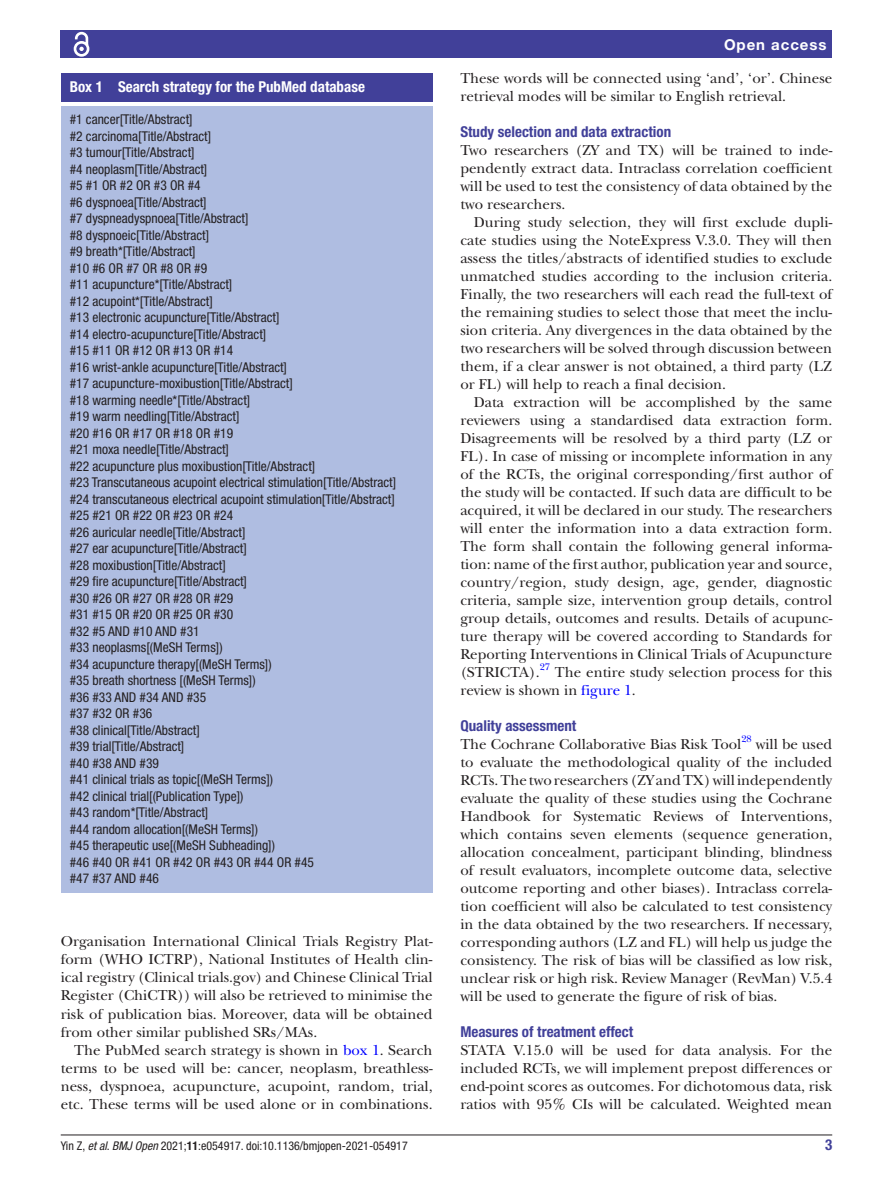
<style>
.page{position:relative;width:893px;height:1191px;background:#fff}
.page>*{position:absolute;margin:0;border:0;box-sizing:border-box;transform-origin:0 0}
.t1{font:15px/18px "New Baskerville";color:#231f20;text-align:justify}
.t2{font:700 condensed 15px "Helvetica Neue LT Std";color:#414099}
.t3{font:700 condensed 15px "Helvetica Neue LT Std";color:#fff}
.t4{font:700 15px "Helvetica Neue LT Std";letter-spacing:.065em;color:#fff}
.t5{font:condensed 13.5px/16.5px "Helvetica Neue LT Std";color:#231f20}
.t6{font:condensed 12px "Helvetica Neue LT Std";color:#231f20}
.t7{font:9.9px "New Baskerville";color:#00f}
.s1{color:#00f}
.s2{font-style:italic}
.s3{font-weight:700}
</style>
<div class="page">
<hr style="left:61px;top:1134px;width:771px;height:1px;background:#231f20">
<div style="left:61px;top:31px;width:771px;height:27px;background:#414099"></div>
<svg style="left:73px;top:31px;width:17px;height:26px"></svg>
<div style="left:61px;top:73px;width:372px;height:28px;background:#414099"></div>
<div style="left:61px;top:106px;width:372px;height:786px;background:#afbde1"></div>
<p class="t3" style="left:70px;top:78px;width:297px">Box 1 Search strategy for the PubMed database</p>
<p class="t5" style="left:70px;top:111px;width:328px">#1 cancer[Title/Abstract]<br>#2 carcinoma[Title/Abstract]<br>#3 tumour[Title/Abstract]<br>#4 neoplasm[Title/Abstract]<br>#5 #1 OR #2 OR #3 OR #4<br>#6 dyspnoea[Title/Abstract]<br>#7 dyspneadyspnoea[Title/Abstract]<br>#8 dyspnoeic[Title/Abstract]<br>#9 breath*[Title/Abstract]<br>#10 #6 OR #7 OR #8 OR #9<br>#11 acupuncture*[Title/Abstract]<br>#12 acupoint*[Title/Abstract]<br>#13 electronic acupuncture[Title/Abstract]<br>#14 electro-acupuncture[Title/Abstract]<br>#15 #11 OR #12 OR #13 OR #14<br>#16 wrist-ankle acupuncture[Title/Abstract]<br>#17 acupuncture-moxibustion[Title/Abstract]<br>#18 warming needle*[Title/Abstract]<br>#19 warm needling[Title/Abstract]<br>#20 #16 OR #17 OR #18 OR #19<br>#21 moxa needle[Title/Abstract]<br>#22 acupuncture plus moxibustion[Title/Abstract]<br>#23 Transcutaneous acupoint electrical stimulation[Title/Abstract] #24 transcutaneous electrical acupoint stimulation[Title/Abstract] #25 #21 OR #22 OR #23 OR #24<br>#26 auricular needle[Title/Abstract]<br>#27 ear acupuncture[Title/Abstract]<br>#28 moxibustion[Title/Abstract]<br>#29 fire acupuncture[Title/Abstract]<br>#30 #26 OR #27 OR #28 OR #29<br>#31 #15 OR #20 OR #25 OR #30<br>#32 #5 AND #10 AND #31<br>#33 neoplasms[(MeSH Terms])<br>#34 acupuncture therapy[(MeSH Terms])<br>#35 breath shortness [(MeSH Terms])<br>#36 #33 AND #34 AND #35<br>#37 #32 OR #36<br>#38 clinical[Title/Abstract]<br>#39 trial[Title/Abstract]<br>#40 #38 AND #39<br>#41 clinical trials as topic[(MeSH Terms])<br>#42 clinical trial[(Publication Type])<br>#43 random*[Title/Abstract]<br>#44 random allocation[(MeSH Terms])<br>#45 therapeutic use[(MeSH Subheading])<br>#46 #40 OR #41 OR #42 OR #43 OR #44 OR #45<br>#47 #37 AND #46</p>
<p class="t1" style="left:61px;top:932px;width:373px">Organisation International Clinical Trials Registry Plat&shy;form (WHO ICTRP), National Institutes of Health clin&shy;ical registry (Clinical trials.gov) and Chinese Clinical Trial Register (ChiCTR)) will also be retrieved to minimise the risk of publication bias. Moreover, data will be obtained from other similar published SRs/MAs.</p>
<p class="t1" style="left:61px;top:1041px;width:373px;text-indent:13px">The PubMed search strategy is shown in <span class="s1">box 1</span>. Search terms to be used will be: cancer, neoplasm, breathless&shy;ness, dyspnoea, acupuncture, acupoint, random, trial, etc. These terms will be used alone or in combinations.</p>
<p class="t4" style="left:724px;top:35px;width:104px">Open access</p>
<p class="t1" style="left:460px;top:69px;width:373px">These words will be connected using ‘and’, ‘or’. Chinese retrieval modes will be similar to English retrieval.</p>
<p class="t2" style="left:460px;top:123px;width:212px">Study selection and data extraction</p>
<p class="t1" style="left:460px;top:141px;width:373px">Two researchers (ZY and TX) will be trained to inde&shy;pendently extract data. Intraclass correlation coefficient will be used to test the consistency of data obtained by the two researchers.</p>
<p class="t1" style="left:460px;top:213px;width:373px;text-indent:14px">During study selection, they will first exclude dupli&shy;cate studies using the NoteExpress V.3.0. They will then assess the titles/abstracts of identified studies to exclude unmatched studies according to the inclusion criteria.<br>Finally, the two researchers will each read the full-text of the remaining studies to select those that meet the inclu&shy;sion criteria. Any divergences in the data obtained by the two researchers will be solved through discussion between them, if a clear answer is not obtained, a third party (LZ or FL) will help to reach a final decision.</p>
<p class="t1" style="left:460px;top:393px;width:373px;text-indent:14px">Data extraction will be accomplished by the same reviewers using a standardised data extraction form.<br>Disagreements will be resolved by a third party (LZ or FL). In case of missing or incomplete information in any of the RCTs, the original corresponding/first author of the study will be contacted. If such data are difficult to be acquired, it will be declared in our study. The researchers will enter the information into a data extraction form.<br>The form shall contain the following general informa&shy;tion: name of the first author, publication year and source, country/region, study design, age, gender, diagnostic criteria, sample size, intervention group details, control group details, outcomes and results. Details of acupunc&shy;ture therapy will be covered according to Standards for Reporting Interventions in Clinical Trials of Acupuncture (STRICTA).</p>
<p class="t7" style="left:540px;top:661px;width:12px">27</p>
<p class="t1" style="left:460px;top:663px;width:373px;text-indent:95px">The entire study selection process for this review is shown in <span class="s1">figure 1</span>.</p>
<p class="t2" style="left:460px;top:717px;width:118px">Quality assessment</p>
<p class="t1" style="left:460px;top:735px;width:283px">The Cochrane Collaborative Bias Risk Tool</p>
<p class="t7" style="left:741px;top:733px;width:12px">28</p>
<p class="t1" style="left:460px;top:735px;width:373px;text-indent:295px">will be used to evaluate the methodological quality of the included RCTs. The two researchers (ZY and TX) will independently evaluate the quality of these studies using the Cochrane Handbook for Systematic Reviews of Interventions, which contains seven elements (sequence generation, allocation concealment, participant blinding, blindness of result evaluators, incomplete outcome data, selective outcome reporting and other biases). Intraclass correla&shy;tion coefficient will also be calculated to test consistency in the data obtained by the two researchers. If necessary, corresponding authors (LZ and FL) will help us judge the consistency. The risk of bias will be classified as low risk, unclear risk or high risk. Review Manager (RevMan) V.5.4 will be used to generate the figure of risk of bias.</p>
<p class="t2" style="left:460px;top:1023px;width:174px">Measures of treatment effect</p>
<p class="t1" style="left:460px;top:1041px;width:373px">STATA V.15.0 will be used for data analysis. For the included RCTs, we will implement prepost differences or end-point scores as outcomes. For dichotomous data, risk ratios with 95% CIs will be calculated. Weighted mean</p>
<p class="t6" style="left:61px;top:1138px;width:349px">Yin Z, <span class="s2">et al</span>. <span class="s2">BMJ Open</span> 2021;<span class="s3">11</span>:e054917. doi:10.1136/bmjopen-2021-054917</p>
<p class="t2" style="left:825px;top:1135px;width:9px">3</p>
</div>
